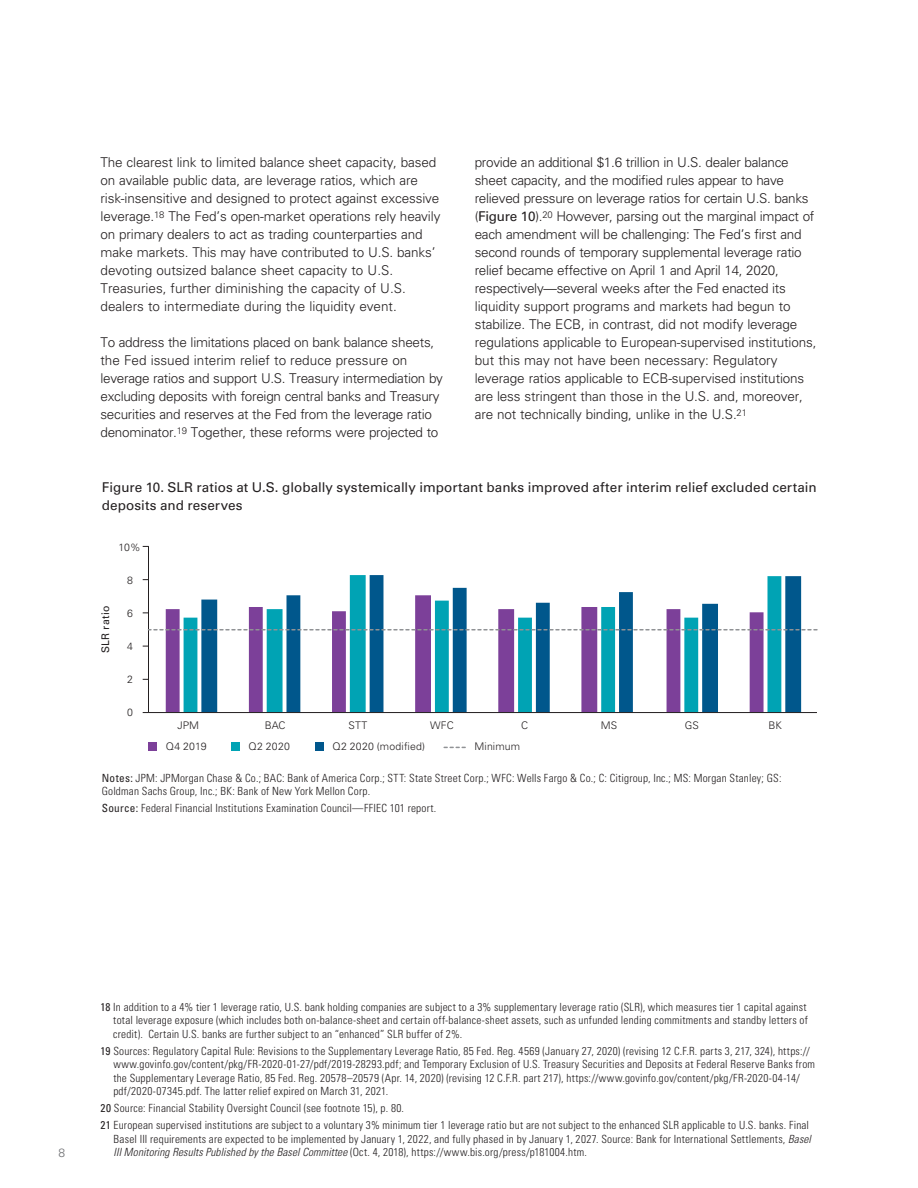
<style>
.page{position:relative;width:918px;height:1188px;background:#fff}
.page>*{position:absolute;margin:0;border:0;box-sizing:border-box;transform-origin:0 0}
.Body{font:300 13.5px/18px "Univers LT Std";letter-spacing:-.01em;color:#231f20}
.Chart_Head_Black{font:13.5px/18px "Univers LT Std";letter-spacing:.005em;color:#231f20}
.t1{font:300 12px "Univers LT Std";color:#6c6d70}
.Footnote_no_indent{font:300 condensed 11.25px/13.5px "Univers LT Std";letter-spacing:.02em;color:#231f20}
.Chart_notes___sour{font:300 condensed 11.25px/13.5px "Univers LT Std";letter-spacing:.02em;color:#231f20}
.t2{font:300 10.5px "Univers LT Std";letter-spacing:.015em;color:#231f20}
.t3{font:10.5px "Univers LT Std";letter-spacing:.025em;color:#231f20}
.s1{font-weight:400}
.s2{font-style:italic}
</style>
<div class="page">
<svg style="left:166px;top:609px;width:18px;height:103px;fill:#7c4099"></svg>
<svg style="left:184px;top:617px;width:16px;height:95px;background:#2ab2c0"></svg>
<svg style="left:201px;top:575px;width:600px;height:137px"></svg>
<hr style="left:148px;top:546px;width:1px;height:167px;background:#231f20">
<hr style="left:149px;top:712px;width:668px;height:1px;background:#231f20">
<div style="left:148px;top:742px;width:9px;height:9px;background:#7c4099"></div>
<div style="left:231px;top:742px;width:9px;height:9px;background:#00a3b4"></div>
<div style="left:315px;top:742px;width:9px;height:9px;background:#00578c"></div>
<svg style="left:444px;top:747px;width:21px;height:1px"></svg>
<svg style="left:148px;top:629px;width:669px;height:1px"></svg>
<p class="Body" style="left:100px;top:154px;width:341px">The clearest link to limited balance sheet capacity, based on available public data, are leverage ratios, which are risk-insensitive and designed to protect against excessive leverage.<sup>18</sup> The Fed’s open-market operations rely heavily on primary dealers to act as trading counterparties and make markets. This may have contributed to U.S. banks’ devoting outsized balance sheet capacity to U.S.<br>Treasuries, further diminishing the capacity of U.S. dealers to intermediate during the liquidity event.</p>
<p class="Body" style="left:100px;top:334px;width:344px">To address the limitations placed on bank balance sheets, the Fed issued interim relief to reduce pressure on leverage ratios and support U.S. Treasury intermediation by excluding deposits with foreign central banks and Treasury securities and reserves at the Fed from the leverage ratio denominator.<sup>19</sup> Together, these reforms were projected to</p>
<p class="Body" style="left:475px;top:154px;width:343px">provide an additional $1.6 trillion in U.S. dealer balance sheet capacity, and the modified rules appear to have relieved pressure on leverage ratios for certain U.S. banks (<span class="s1">Figure 10</span>).<sup>20</sup> However, parsing out the marginal impact of each amendment will be challenging: The Fed’s first and second rounds of temporary supplemental leverage ratio relief became effective on April 1 and April 14, 2020, respectively—several weeks after the Fed enacted its liquidity support programs and markets had begun to stabilize. The ECB, in contrast, did not modify leverage regulations applicable to European-supervised institutions, but this may not have been necessary: Regulatory leverage ratios applicable to ECB-supervised institutions are less stringent than those in the U.S. and, moreover, are not technically binding, unlike in the U.S.<sup>21</sup></p>
<p class="Chart_Head_Black" style="left:102px;top:478px;width:716px">Figure 10. SLR ratios at U.S. globally systemically important banks improved after interim relief excluded certain deposits and reserves</p>
<p class="t3" style="left:99px;top:653px;width:48px;rotate:-90deg">SLR ratio</p>
<p class="t2" style="left:118px;top:541px;width:24px">10%</p>
<p class="t2" style="left:127px;top:574px;width:7px">8</p>
<p class="t2" style="left:127px;top:607px;width:7px">6</p>
<p class="t2" style="left:127px;top:640px;width:7px">4</p>
<p class="t2" style="left:127px;top:673px;width:7px">2</p>
<p class="t2" style="left:127px;top:706px;width:7px">0</p>
<p class="t2" style="left:177px;top:719px;width:23px">JPM</p>
<p class="t2" style="left:265px;top:719px;width:22px">BAC</p>
<p class="t2" style="left:349px;top:719px;width:20px">STT</p>
<p class="t2" style="left:430px;top:719px;width:25px">WFC</p>
<p class="t2" style="left:521px;top:719px;width:9px">C</p>
<p class="t2" style="left:601px;top:719px;width:18px">MS</p>
<p class="t2" style="left:685px;top:719px;width:15px">GS</p>
<p class="t2" style="left:166px;top:740px;width:42px">Q4 2019</p>
<p class="t2" style="left:248px;top:740px;width:43px">Q2 2020</p>
<p class="t2" style="left:332px;top:740px;width:94px">Q2 2020 (modified)</p>
<p class="t2" style="left:474px;top:740px;width:47px">Minimum</p>
<p class="t2" style="left:768px;top:719px;width:15px">BK</p>
<p class="Chart_notes___sour" style="left:102px;top:771px;width:681px"><span class="s1">Notes:</span> JPM: JPMorgan Chase &amp; Co.; BAC: Bank of America Corp.; STT: State Street Corp.; WFC: Wells Fargo &amp; Co.; C: Citigroup, Inc.; MS: Morgan Stanley; GS:<br>Goldman Sachs Group, Inc.; BK: Bank of New York Mellon Corp.</p>
<p class="Chart_notes___sour" style="left:102px;top:801px;width:336px"><span class="s1">Source:</span> Federal Financial Institutions Examination Council—FFIEC 101 report.</p>
<p class="t1" style="left:58px;top:1145px;width:8px">8</p>
<p class="Footnote_no_indent" style="left:113px;top:1000px;width:696px;text-align:justify;text-indent:-13px"><span class="s1">18</span> In addition to a 4% tier 1 leverage ratio, U.S. bank holding companies are subject to a 3% supplementary leverage ratio (SLR), which measures tier 1 capital against total leverage exposure (which includes both on-balance-sheet and certain off-balance-sheet assets, such as unfunded lending commitments and standby letters of credit). Certain U.S. banks are further subject to an “enhanced” SLR buffer of 2%.</p>
<p class="Footnote_no_indent" style="left:113px;top:1044px;width:703px;text-indent:-13px"><span class="s1">19</span> Sources: Regulatory Capital Rule: Revisions to the Supplementary Leverage Ratio, 85 Fed. Reg. 4569 (January 27, 2020) (revising 12 C.F.R. parts 3, 217, 324), https:// www.govinfo.gov/content/pkg/FR-2020-01-27/pdf/2019-28293.pdf; and Temporary Exclusion of U.S. Treasury Securities and Deposits at Federal Reserve Banks from the Supplementary Leverage Ratio, 85 Fed. Reg. 20578–20579 (Apr. 14, 2020) (revising 12 C.F.R. part 217), https://www.govinfo.gov/content/pkg/FR-2020-04-14/ pdf/2020-07345.pdf. The latter relief expired on March 31, 2021.</p>
<p class="Footnote_no_indent" style="left:100px;top:1102px;width:305px"><span class="s1">20</span> Source: Financial Stability Oversight Council (see footnote 15), p. 80.</p>
<p class="Footnote_no_indent" style="left:114px;top:1119px;width:699px;text-indent:-13px"><span class="s1">21</span> European supervised institutions are subject to a voluntary 3% minimum tier 1 leverage ratio but are not subject to the enhanced SLR applicable to U.S. banks. Final<br>Basel III requirements are expected to be implemented by January 1, 2022, and fully phased in by January 1, 2027. Source: Bank for International Settlements, <span class="s2">Basel<br>III Monitoring Results Published by the Basel Committee</span> (Oct. 4, 2018), https://www.bis.org/press/p181004.htm.</p>
</div>
